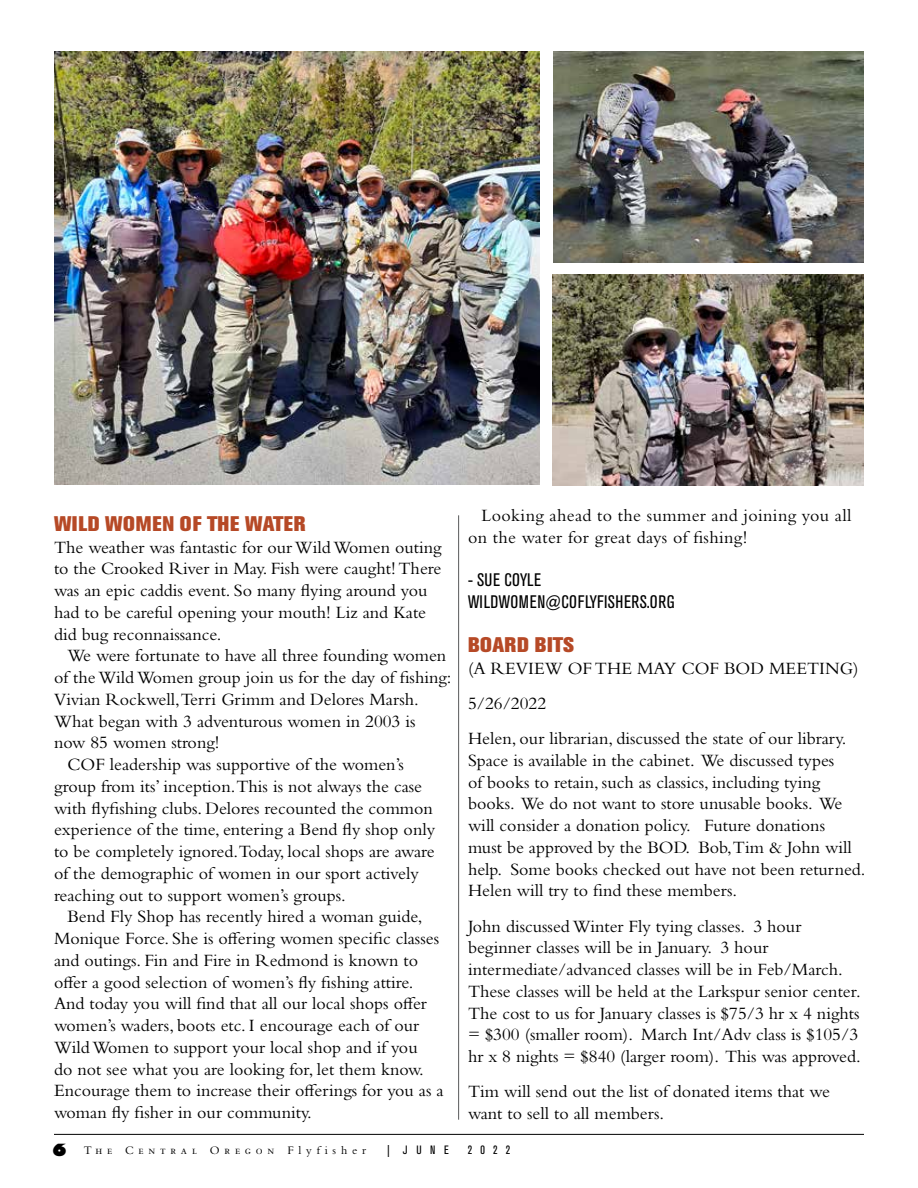
<style>
.page{position:relative;width:918px;height:1188px;background:#fff}
.page>*{position:absolute;margin:0;border:0;box-sizing:border-box;transform-origin:0 0}
.t1{font:800 21px "Akzidenz Grotesk BE";letter-spacing:.02em;color:#b64926}
.t2{font:18px/21.8px "Bembo Std";color:#000}
.t3{font:18px/21.8px "Bembo Std";letter-spacing:.02em;color:#000}
.t4{font:18px "Bembo Std";letter-spacing:.055em;color:#000}
.t5{font:18px "Bembo Std";letter-spacing:.085em;color:#000}
.t6{font:condensed 18px/21.8px "Akzidenz Grotesk BE";letter-spacing:.02em;color:#000}
.t7{font:12px "Bembo Std";letter-spacing:.4em;color:#000}
.t8{font:condensed 12px "Akzidenz Grotesk BE";letter-spacing:.7em;color:#000}
.s1{font-family:"Gill Sans Std";font-weight:800;font-size:16.5px}
</style>
<div class="page">
<hr style="left:54px;top:1134px;width:810px;height:1px;background:#000">
<hr style="left:458px;top:515px;width:1px;height:605px;background:#58595b">
<img style="left:54px;top:51px;width:486px;height:434px">
<img style="left:554px;top:51px;width:310px;height:212px">
<img style="left:553px;top:274px;width:310px;height:212px">
<p class="t1" style="left:54px;top:511px;width:253px">WILD WOMEN OF THE WATER</p>
<p class="t2" style="left:54px;top:536px;width:389px">The weather was fantastic for our Wild Women outing to the Crooked River in May. Fish were caught! There was an epic caddis event. So many flying around you had to be careful opening your mouth! Liz and Kate did bug reconnaissance.</p>
<p class="t2" style="left:68px;top:645px;width:380px">We were fortunate to have all three founding women</p>
<p class="t2" style="left:54px;top:666px;width:399px">of the Wild Women group join us for the day of fishing:</p>
<p class="t2" style="left:54px;top:688px;width:366px">Vivian Rockwell,Terri Grimm and Delores Marsh.</p>
<p class="t2" style="left:54px;top:710px;width:363px">What began with 3 adventurous women in 2003 is</p>
<p class="t2" style="left:54px;top:732px;width:167px">now 85 women strong!</p>
<p class="t2" style="left:68px;top:753px;width:338px">COF leadership was supportive of the women’s</p>
<p class="t2" style="left:54px;top:775px;width:370px">group from its’ inception.This is not always the case</p>
<p class="t2" style="left:54px;top:797px;width:380px">with flyfishing clubs. Delores recounted the common</p>
<p class="t2" style="left:54px;top:819px;width:383px">experience of the time, entering a Bend fly shop only</p>
<p class="t4" style="left:54px;top:841px;width:382px">to be completely ignored.Today, local shops are aware</p>
<p class="t5" style="left:54px;top:863px;width:366px">of the demographic of women in our sport actively</p>
<p class="t2" style="left:54px;top:884px;width:293px">reaching out to support women’s groups.</p>
<p class="t2" style="left:68px;top:906px;width:357px">Bend Fly Shop has recently hired a woman guide,</p>
<p class="t2" style="left:54px;top:927px;width:387px">Monique Force. She is offering women specific classes</p>
<p class="t2" style="left:54px;top:949px;width:366px">and outings. Fin and Fire in Redmond is known to</p>
<p class="t2" style="left:54px;top:971px;width:361px">offer a good selection of women’s fly fishing attire.</p>
<p class="t2" style="left:54px;top:993px;width:375px">And today you will find that all our local shops offer</p>
<p class="t2" style="left:54px;top:1014px;width:367px">women’s waders, boots etc. I encourage each of our</p>
<p class="t2" style="left:54px;top:1036px;width:365px">Wild Women to support your local shop and if you</p>
<p class="t2" style="left:54px;top:1058px;width:371px">do not see what you are looking for, let them know.</p>
<p class="t2" style="left:54px;top:1080px;width:391px">Encourage them to increase their offerings for you as a</p>
<p class="t2" style="left:54px;top:1101px;width:259px">woman fly fisher in our community.</p>
<p class="t3" style="left:468px;top:504px;width:385px;text-indent:14px">Looking ahead to the summer and joining you all on the water for great days of fishing!</p>
<p class="t6" style="left:468px;top:570px;width:208px">- SUE COYLE<br>WILDWOMEN@COFLYFISHERS.ORG</p>
<p class="t1" style="left:468px;top:632px;width:108px">BOARD BITS</p>
<p class="t2" style="left:468px;top:650px;width:392px;line-height:35.2px">(A REVIEW OF THE MAY COF BOD MEETING)<br>5/26/2022<br>Helen, our librarian, discussed the state of our library.</p>
<p class="t2" style="left:468px;top:749px;width:399px">Space is available in the cabinet. We discussed types<br>of books to retain, such as classics, including tying books. We do not want to store unusable books. We will consider a donation policy. Future donations<br>must be approved by the BOD. Bob,Tim &amp; John will help. Some books checked out have not been returned.<br>Helen will try to find these members.</p>
<p class="t2" style="left:468px;top:915px;width:394px">John discussed Winter Fly tying classes. 3 hour beginner classes will be in January. 3 hour intermediate/advanced classes will be in Feb/March.<br>These classes will be held at the Larkspur senior center.<br>The cost to us for January classes is $75/3 hr x 4 nights = $300 (smaller room). March Int/Adv class is $105/3 hr x 8 nights = $840 (larger room). This was approved.</p>
<p class="t2" style="left:468px;top:1080px;width:364px">Tim will send out the list of donated items that we want to sell to all members.</p>
<p class="t7" style="left:52px;top:1144px;width:315px"><span class="s1">6</span> The Central Oregon Flyfisher</p>
<p class="t8" style="left:387px;top:1143px;width:63px">| JUNE</p>
<p class="t8" style="left:468px;top:1143px;width:44px">2022</p>
</div>
